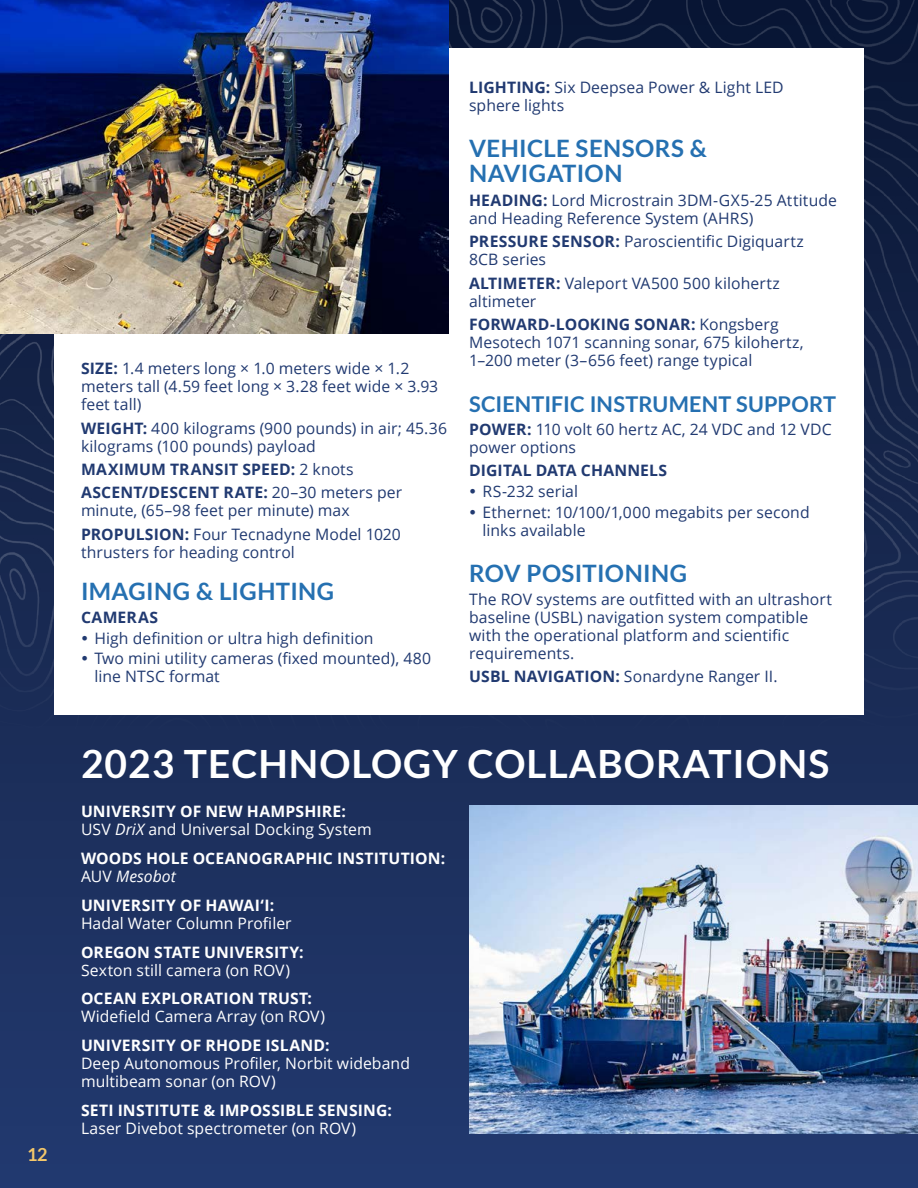
<style>
.page{position:relative;width:918px;height:1188px;background:#1e3363}
.page>*{position:absolute;margin:0;border:0;box-sizing:border-box;transform-origin:0 0}
.OET_-_Subheader_2{font:700 39px "Lato";letter-spacing:.025em;color:#fff}
.OET_-_Subheader_3{font:700 24px/25.5px "Lato";letter-spacing:.015em;color:#2570b1}
.OET_-_Subheader_3-2{font:700 21.75px "Lato";letter-spacing:.005em;color:#2570b1}
.t1{font:700 18px "Lato";color:#f3c76a}
.OET_-_Paragraph_list{font:15.75px/18px "Open Sans";letter-spacing:.005em;color:#213a71}
.OET_-_Paragraph_list-2{font:15.75px/18px "Open Sans";letter-spacing:.005em;color:#fff}
.OET_-_Paragraph_list-3{font:700 15.75px "Open Sans";letter-spacing:.01em;color:#fff}
.OET_-_Paragraph_list-4{font:700 15.75px "Open Sans";letter-spacing:.01em;color:#213a71}
.OET_-_Paragraph_list-5{font:italic 15.75px "Open Sans";letter-spacing:.005em;color:#fff}
.s1{font-weight:700}
.s2{font-weight:400}
.s3{font-style:italic}
.s4{font-style:normal}
</style>
<div class="page">
<img style="left:0;top:0;width:918px;height:737px">
<div style="left:54px;top:49px;width:810px;height:666px;background:#fff"></div>
<img style="left:469px;top:805px;width:449px;height:329px">
<img style="left:0;top:0;width:449px;height:333px">
<p class="t1" style="left:27px;top:1144px;width:22px">12</p>
<p class="OET_-_Paragraph_list" style="left:81px;top:359px;width:359px"><span class="s1">SIZE:</span> 1.4 meters long × 1.0 meters wide × 1.2 meters tall (4.59 feet long × 3.28 feet wide × 3.93 feet tall)</p>
<p class="OET_-_Paragraph_list" style="left:81px;top:419px;width:368px"><span class="s1">WEIGHT:</span> 400 kilograms (900 pounds) in air; 45.36 kilograms (100 pounds) payload</p>
<p class="OET_-_Paragraph_list-4" style="left:81px;top:458px;width:274px">MAXIMUM TRANSIT SPEED: <span class="s2">2 knots</span></p>
<p class="OET_-_Paragraph_list" style="left:81px;top:483px;width:323px"><span class="s1">ASCENT/DESCENT RATE:</span> 20–30 meters per minute, (65–98 feet per minute) max</p>
<p class="OET_-_Paragraph_list" style="left:81px;top:525px;width:321px"><span class="s1">PROPULSION:</span> Four Tecnadyne Model 1020 thrusters for heading control</p>
<p class="OET_-_Subheader_3" style="left:81px;top:578px;width:255px">IMAGING &amp; LIGHTING</p>
<p class="OET_-_Paragraph_list-4" style="left:81px;top:606px;width:79px">CAMERAS</p>
<p class="OET_-_Paragraph_list" style="left:94px;top:629px;width:281px">High definition or ultra high definition</p>
<p class="OET_-_Paragraph_list" style="left:94px;top:649px;width:338px">Two mini utility cameras (fixed mounted), 480 line NTSC format</p>
<p class="OET_-_Paragraph_list" style="left:469px;top:78px;width:316px"><span class="s1">LIGHTING:</span> Six Deepsea Power &amp; Light LED sphere lights</p>
<p class="OET_-_Subheader_3" style="left:469px;top:135px;width:239px">VEHICLE SENSORS &amp;<br>NAVIGATION</p>
<p class="OET_-_Paragraph_list" style="left:469px;top:191px;width:369px"><span class="s1">HEADING:</span> Lord Microstrain 3DM-GX5-25 Attitude and Heading Reference System (AHRS)</p>
<p class="OET_-_Paragraph_list" style="left:469px;top:232px;width:336px"><span class="s1">PRESSURE SENSOR:</span> Paroscientific Digiquartz<br>8CB series</p>
<p class="OET_-_Paragraph_list" style="left:469px;top:273px;width:312px"><span class="s1">ALTIMETER:</span> Valeport VA500 500 kilohertz altimeter</p>
<p class="OET_-_Paragraph_list" style="left:469px;top:315px;width:336px"><span class="s1">FORWARD-LOOKING SONAR:</span> Kongsberg<br>Mesotech 1071 scanning sonar, 675 kilohertz,<br>1–200 meter (3–656 feet) range typical</p>
<p class="OET_-_Subheader_3-2" style="left:469px;top:391px;width:369px">SCIENTIFIC INSTRUMENT SUPPORT</p>
<p class="OET_-_Paragraph_list" style="left:469px;top:420px;width:364px"><span class="s1">POWER:</span> 110 volt 60 hertz AC, 24 VDC and 12 VDC power options</p>
<p class="OET_-_Paragraph_list-4" style="left:469px;top:460px;width:200px">DIGITAL DATA CHANNELS</p>
<p class="OET_-_Paragraph_list" style="left:483px;top:482px;width:97px">RS-232 serial</p>
<p class="OET_-_Paragraph_list" style="left:483px;top:503px;width:329px">Ethernet: 10/100/1,000 megabits per second links available</p>
<p class="OET_-_Subheader_3" style="left:469px;top:560px;width:220px">ROV POSITIONING</p>
<p class="OET_-_Paragraph_list" style="left:469px;top:590px;width:364px">The ROV systems are outfitted with an ultrashort baseline (USBL) navigation system compatible with the operational platform and scientific requirements.</p>
<p class="OET_-_Paragraph_list" style="left:469px;top:667px;width:310px"><span class="s1">USBL NAVIGATION:</span> Sonardyne Ranger II.</p>
<p class="OET_-_Subheader_2" style="left:81px;top:742px;width:750px">2023 TECHNOLOGY COLLABORATIONS</p>
<p class="OET_-_Paragraph_list-3" style="left:81px;top:800px;width:267px">UNIVERSITY OF NEW HAMPSHIRE:</p>
<p class="OET_-_Paragraph_list-2" style="left:81px;top:820px;width:292px">USV <span class="s3">DriX</span> and Universal Docking System</p>
<p class="OET_-_Paragraph_list-3" style="left:81px;top:847px;width:366px">WOODS HOLE OCEANOGRAPHIC INSTITUTION:</p>
<p class="OET_-_Paragraph_list-5" style="left:81px;top:865px;width:96px"><span class="s4">AUV</span> Mesobot</p>
<p class="OET_-_Paragraph_list-3" style="left:81px;top:894px;width:195px">UNIVERSITY OF HAWAI‘I:</p>
<p class="OET_-_Paragraph_list-2" style="left:81px;top:914px;width:212px">Hadal Water Column Profiler</p>
<p class="OET_-_Paragraph_list-3" style="left:81px;top:941px;width:224px">OREGON STATE UNIVERSITY:</p>
<p class="OET_-_Paragraph_list-2" style="left:81px;top:960px;width:211px">Sexton still camera (on ROV)</p>
<p class="OET_-_Paragraph_list-3" style="left:81px;top:988px;width:232px">OCEAN EXPLORATION TRUST:</p>
<p class="OET_-_Paragraph_list-2" style="left:81px;top:1007px;width:246px">Widefield Camera Array (on ROV)</p>
<p class="OET_-_Paragraph_list-3" style="left:81px;top:1034px;width:250px">UNIVERSITY OF RHODE ISLAND:</p>
<p class="OET_-_Paragraph_list-2" style="left:81px;top:1054px;width:331px">Deep Autonomous Profiler, Norbit wideband multibeam sonar (on ROV)</p>
<p class="OET_-_Paragraph_list-3" style="left:81px;top:1099px;width:313px">SETI INSTITUTE &amp; IMPOSSIBLE SENSING:</p>
<p class="OET_-_Paragraph_list-2" style="left:81px;top:1119px;width:277px">Laser Divebot spectrometer (on ROV)</p>
</div>
